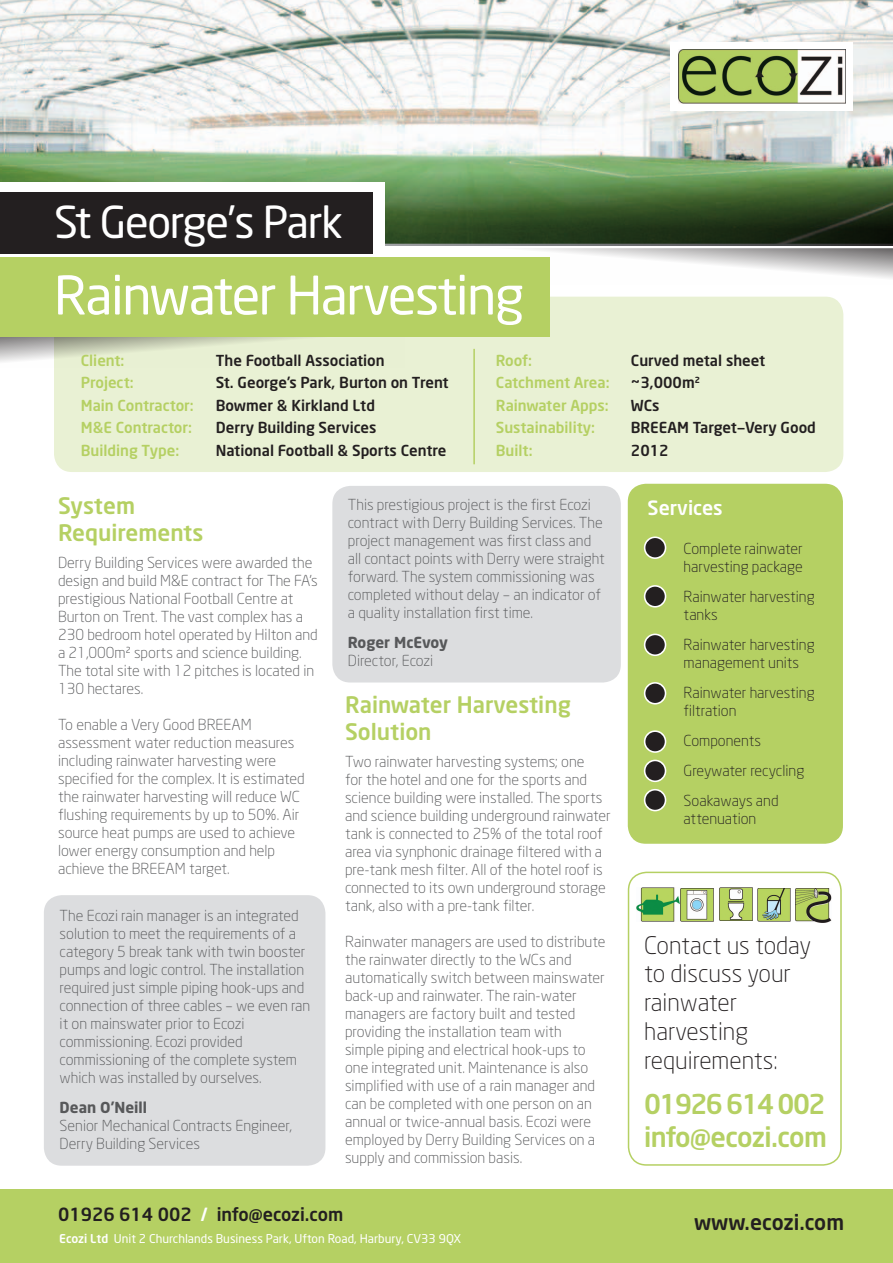
<style>
.page{position:relative;width:893px;height:1263px;background:#fff}
.page>*{position:absolute;margin:0;border:0;box-sizing:border-box;transform-origin:0 0}
.t1{font:52.5px "Neo Sans";letter-spacing:-.03em;color:#fff}
.t2{font:43.5px "Neo Sans";letter-spacing:-.03em;color:#fff}
.t3{font:500 27px "Neo Sans";letter-spacing:-.045em;color:#b5d063}
.t4{font:300 24px "Neo Sans";color:#231f20}
.t5{font:500 22.5px/27px "Neo Sans";color:#b5d063}
.t6{font:500 21px "Neo Sans";color:#231f20}
.t7{font:500 19.5px "Neo Sans";color:#fff}
.t8{font:500 18px "Neo Sans";color:#231f20}
.t9{font:300 15px/18px "Neo Sans";color:#57585a}
.t10{font:300 15px/18px "Neo Sans";color:#231f20}
.t11{font:500 15px "Neo Sans";color:#231f20}
.t12{font:500 15px "Neo Sans";color:#b5d063}
.t13{font:700 15px "Neo Sans";color:#57585a}
.t14{font:12px "Neo Sans";color:#fff}
.s1{color:#fff}
.s2{font-weight:500}
</style>
<div class="page">
<div style="left:44px;top:895px;width:281px;height:271px;background:#dcdddf;border-radius:18px"></div>
<div style="left:628px;top:484px;width:215px;height:360px;background:#b5d063;border-radius:18px"></div>
<div style="left:54px;top:297px;width:789px;height:175px;background:#e9f1d4;border-radius:18px"></div>
<svg style="left:524px;top:248px;width:369px;height:36px"></svg>
<svg style="left:0;top:0;width:893px;height:246px"></svg>
<div style="left:670px;top:42px;width:183px;height:69px;background:#fff"></div>
<img style="left:678px;top:49px;width:168px;height:55px">
<div style="left:0;top:1189px;width:893px;height:74px;background:#b5d063"></div>
<svg style="left:0;top:157px;width:893px;height:88px;background:#557949"></svg>
<div style="left:0;top:182px;width:384px;height:71px;background:#fff"></div>
<div style="left:0;top:192px;width:373px;height:61px;background:#231f20"></div>
<svg style="left:0;top:337px;width:303px;height:25px"></svg>
<div style="left:0;top:257px;width:549px;height:80px;background:#b5d063"></div>
<svg style="left:644px;top:536px;width:22px;height:23px"></svg>
<div style="left:645px;top:538px;width:20px;height:19px;background:#231f20;border-radius:50%"></div>
<svg style="left:644px;top:585px;width:22px;height:22px"></svg>
<div style="left:645px;top:587px;width:20px;height:19px;background:#231f20;border-radius:50%"></div>
<svg style="left:644px;top:634px;width:22px;height:22px"></svg>
<div style="left:645px;top:635px;width:20px;height:19px;background:#231f20;border-radius:50%"></div>
<svg style="left:644px;top:682px;width:22px;height:22px"></svg>
<div style="left:645px;top:684px;width:20px;height:19px;background:#231f20;border-radius:50%"></div>
<svg style="left:644px;top:730px;width:22px;height:23px"></svg>
<div style="left:645px;top:732px;width:20px;height:19px;background:#231f20;border-radius:50%"></div>
<svg style="left:644px;top:760px;width:22px;height:22px"></svg>
<div style="left:645px;top:761px;width:20px;height:19px;background:#231f20;border-radius:50%"></div>
<svg style="left:644px;top:789px;width:22px;height:22px"></svg>
<div style="left:645px;top:790px;width:20px;height:20px;background:#231f20;border-radius:50%"></div>
<div style="left:628px;top:872px;width:214px;height:294px;border:2px solid #b5d063;border-radius:18px"></div>
<img style="left:796px;top:888px;width:35px;height:34px">
<img style="left:757px;top:888px;width:34px;height:33px">
<img style="left:719px;top:888px;width:33px;height:33px">
<img style="left:681px;top:888px;width:33px;height:33px">
<img style="left:636px;top:888px;width:43px;height:33px">
<hr style="left:473px;top:349px;width:2px;height:115px;background:#b5d063">
<div style="left:332px;top:486px;width:289px;height:196px;background:#dcdddf;border-radius:18px"></div>
<p class="t2" style="left:54px;top:195px;width:290px">St George’s Park</p>
<p class="t1" style="left:54px;top:263px;width:472px">Rainwater Harvesting</p>
<p class="t12" style="left:81px;top:351px;width:45px">Client:</p>
<p class="t11" style="left:216px;top:351px;width:170px">The Football Association</p>
<p class="t12" style="left:81px;top:373px;width:54px">Project:</p>
<p class="t11" style="left:216px;top:373px;width:234px">St. George’s Park, Burton on Trent</p>
<p class="t12" style="left:81px;top:396px;width:115px">Main Contractor:</p>
<p class="t11" style="left:216px;top:396px;width:161px">Bowmer &amp; Kirkland Ltd</p>
<p class="t12" style="left:81px;top:418px;width:113px">M&amp;E Contractor:</p>
<p class="t11" style="left:216px;top:418px;width:162px">Derry Building Services</p>
<p class="t12" style="left:81px;top:441px;width:100px">Building Type:</p>
<p class="t11" style="left:216px;top:441px;width:232px">National Football &amp; Sports Centre</p>
<p class="t12" style="left:496px;top:351px;width:38px">Roof:</p>
<p class="t11" style="left:631px;top:351px;width:136px">Curved metal sheet</p>
<p class="t12" style="left:496px;top:373px;width:115px">Catchment Area:</p>
<p class="t11" style="left:631px;top:373px;width:71px">~3,000m²</p>
<p class="t12" style="left:496px;top:396px;width:114px">Rainwater Apps:</p>
<p class="t11" style="left:631px;top:396px;width:30px">WCs</p>
<p class="t12" style="left:496px;top:418px;width:101px">Sustainability:</p>
<p class="t11" style="left:631px;top:418px;width:187px">BREEAM Target—Very Good</p>
<p class="t12" style="left:496px;top:441px;width:38px">Built:</p>
<p class="t11" style="left:631px;top:441px;width:39px">2012</p>
<p class="t5" style="left:58px;top:491px;width:79px">System</p>
<p class="t5" style="left:58px;top:518px;width:147px">Requirements</p>
<p class="t9" style="left:58px;top:553px;width:261px">Derry Building Services were awarded the design and build M&amp;E contract for The FA’s prestigious National Football Centre at Burton on Trent. The vast complex has a 230 bedroom hotel operated by Hilton and a 21,000m² sports and science building.<br>The total site with 12 pitches is located in 130 hectares.</p>
<p class="t9" style="left:58px;top:715px;width:248px">To enable a Very Good BREEAM assessment water reduction measures including rainwater harvesting were specified for the complex. It is estimated the rainwater harvesting will reduce WC flushing requirements by up to 50%. Air source heat pumps are used to achieve lower energy consumption and help achieve the BREEAM target.</p>
<p class="t9" style="left:60px;top:906px;width:252px">The Ecozi rain manager is an integrated solution to meet the requirements of a category 5 break tank with twin booster pumps and logic control. The installation required just simple piping hook-ups and connection of three cables – we even ran it on mainswater prior to Ecozi commissioning. Ecozi provided commissioning of the complete system which was installed by ourselves.</p>
<p class="t13" style="left:60px;top:1097px;width:89px">Dean O’Neill</p>
<p class="t9" style="left:60px;top:1116px;width:234px">Senior Mechanical Contracts Engineer,<br>Derry Building Services</p>
<p class="t9" style="left:348px;top:496px;width:259px">This prestigious project is the first Ecozi contract with Derry Building Services. The project management was first class and all contact points with Derry were straight forward. The system commissioning was completed without delay – an indicator of a quality installation first time.</p>
<p class="t13" style="left:348px;top:633px;width:102px">Roger McEvoy</p>
<p class="t9" style="left:348px;top:652px;width:87px">Director, Ecozi</p>
<p class="t5" style="left:345px;top:691px;width:227px">Rainwater Harvesting<br>Solution</p>
<p class="t9" style="left:345px;top:752px;width:267px">Two rainwater harvesting systems; one<br>for the hotel and one for the sports and science building were installed. The sports and science building underground rainwater tank is connected to 25% of the total roof area via synphonic drainage filtered with a pre-tank mesh filter. All of the hotel roof is connected to its own underground storage tank, also with a pre-tank filter.</p>
<p class="t9" style="left:345px;top:932px;width:262px">Rainwater managers are used to distribute the rainwater directly to the WCs and automatically switch between mainswater back-up and rainwater. The rain-water managers are factory built and tested providing the installation team with<br>simple piping and electrical hook-ups to one integrated unit. Maintenance is also simplified with use of a rain manager and can be completed with one person on an annual or twice-annual basis. Ecozi were employed by Derry Building Services on a supply and commission basis.</p>
<p class="t8" style="left:58px;top:1203px;width:287px">01926 614 002 <span class="s1">/</span> info@ecozi.com</p>
<p class="t14" style="left:59px;top:1231px;width:403px"><span class="s2">Ecozi Ltd</span> Unit 2 Churchlands Business Park, Ufton Road, Harbury, CV33 9QX</p>
<p class="t7" style="left:648px;top:495px;width:77px">Services</p>
<p class="t10" style="left:684px;top:539px;width:121px">Complete rainwater</p>
<p class="t10" style="left:684px;top:557px;width:121px">harvesting package</p>
<p class="t10" style="left:684px;top:587px;width:133px">Rainwater harvesting tanks</p>
<p class="t10" style="left:684px;top:635px;width:133px">Rainwater harvesting</p>
<p class="t10" style="left:684px;top:653px;width:117px">management units</p>
<p class="t10" style="left:684px;top:683px;width:133px">Rainwater harvesting filtration</p>
<p class="t10" style="left:684px;top:731px;width:79px">Components</p>
<p class="t10" style="left:684px;top:761px;width:122px">Greywater recycling</p>
<p class="t10" style="left:684px;top:791px;width:97px">Soakaways and</p>
<p class="t10" style="left:684px;top:809px;width:74px">attenuation</p>
<p class="t4" style="left:644px;top:930px;width:168px">Contact us today</p>
<p class="t4" style="left:644px;top:959px;width:148px">to discuss your</p>
<p class="t4" style="left:644px;top:988px;width:94px">rainwater</p>
<p class="t4" style="left:644px;top:1017px;width:106px">harvesting</p>
<p class="t4" style="left:644px;top:1046px;width:135px">requirements:</p>
<p class="t3" style="left:644px;top:1087px;width:183px">01926 614 002</p>
<p class="t3" style="left:644px;top:1120px;width:184px">info@ecozi.com</p>
<p class="t6" style="left:694px;top:1209px;width:152px">www.ecozi.com</p>
</div>
